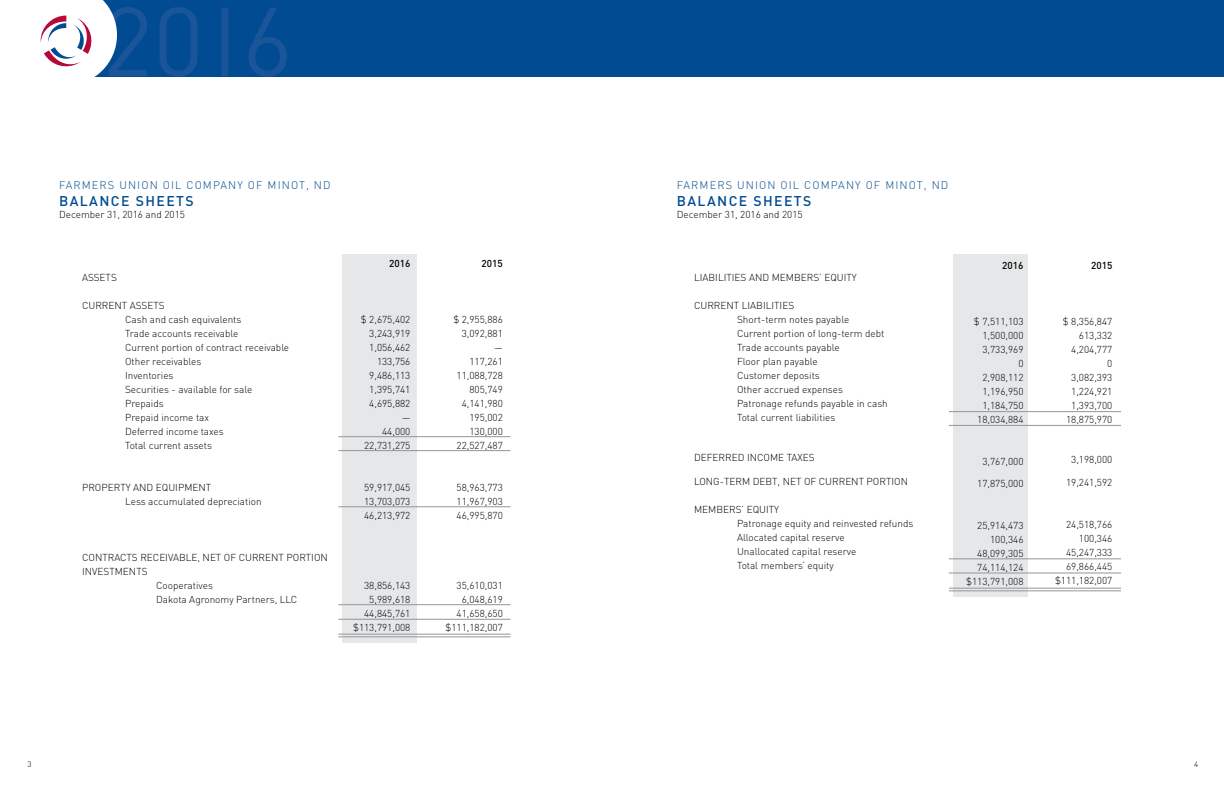
<style>
.page{position:relative;width:1224px;height:792px;background:#fff}
.page>*{position:absolute;margin:0;border:0;box-sizing:border-box;transform-origin:0 0}
.t1{font:500 14px "DIN";letter-spacing:.1em;color:#004b91}
.t2{font:300 11px "DIN";letter-spacing:.1em;color:#004b91}
.t3{font:300 10px/14px "DIN";color:#000;text-align:right}
.t4{font:500 10px "DIN";color:#000}
.t5{font:300 8px "DIN";color:#000}
</style>
<div class="page">
<div style="left:953px;top:254px;width:75px;height:343px;background:#e6e7e8"></div>
<div style="left:342px;top:254px;width:75px;height:388px;background:#e6e7e8"></div>
<hr style="left:338px;top:436px;width:172px;height:1px;background:#939598">
<hr style="left:338px;top:450px;width:172px;height:1px;background:#939598">
<hr style="left:338px;top:507px;width:172px;height:1px;background:#939598">
<hr style="left:338px;top:604px;width:172px;height:1px;background:#939598">
<hr style="left:338px;top:619px;width:172px;height:1px;background:#939598">
<hr style="left:338px;top:634px;width:172px;height:1px;background:#939598">
<hr style="left:949px;top:588px;width:172px;height:1px;background:#939598">
<hr style="left:949px;top:573px;width:172px;height:1px;background:#939598">
<hr style="left:949px;top:559px;width:172px;height:1px;background:#939598">
<hr style="left:949px;top:425px;width:172px;height:1px;background:#939598">
<hr style="left:949px;top:411px;width:172px;height:1px;background:#939598">
<hr style="left:338px;top:637px;width:172px;height:1px;background:#939598">
<hr style="left:949px;top:591px;width:172px;height:1px;background:#939598">
<div style="left:85px;top:0;width:1139px;height:77px;background:#004b91"></div>
<svg style="left:40px;top:0;width:247px;height:77px"></svg>
<p class="t2" style="left:59px;top:178px;width:273px">FARMERS UNION OIL COMPANY OF MINOT, ND</p>
<h1 class="t1" style="left:59px;top:192px;width:136px">BALANCE SHEETS</h1>
<p class="t3" style="left:59px;top:207px;width:127px">December 31, 2016 and 2015</p>
<p class="t3" style="left:82px;top:270px;width:36px">ASSETS</p>
<p class="t3" style="left:125px;top:298px;width:166px;text-align:left;text-indent:-43px">CURRENT ASSETS<br>Cash and cash equivalents<br>Trade accounts receivable<br>Current portion of contract receivable<br>Other receivables<br>Inventories<br>Securities - available for sale<br>Prepaids<br>Prepaid income tax<br>Deferred income taxes<br>Total current assets</p>
<p class="t3" style="left:125px;top:480px;width:138px;text-align:left;text-indent:-43px">PROPERTY AND EQUIPMENT<br>Less accumulated depreciation</p>
<p class="t3" style="left:82px;top:550px;width:247px">CONTRACTS RECEIVABLE, NET OF CURRENT PORTION</p>
<p class="t3" style="left:82px;top:564px;width:67px">INVESTMENTS</p>
<p class="t3" style="left:156px;top:578px;width:58px">Cooperatives</p>
<p class="t3" style="left:156px;top:592px;width:143px">Dakota Agronomy Partners, LLC</p>
<p class="t4" style="left:389px;top:257px;width:23px">2016</p>
<p class="t3" style="left:361px;top:312px;width:51px">$ 2,675,402<br>3,243,919<br>1,056,462<br>133,756<br>9,486,113<br>1,395,741<br>4,695,882 —<br>44,000<br>22,731,275</p>
<p class="t3" style="left:364px;top:480px;width:48px;text-align:justify">59,917,045<br>13,703,073<br>46,213,972</p>
<p class="t3" style="left:353px;top:578px;width:59px">38,856,143<br>5,989,618<br>44,845,761 $113,791,008</p>
<p class="t4" style="left:482px;top:257px;width:23px">2015</p>
<p class="t3" style="left:453px;top:312px;width:51px">$ 2,955,886<br>3,092,881 —<br>117,261<br>11,088,728<br>805,749<br>4,141,980<br>195,002<br>130,000<br>22,527,487</p>
<p class="t3" style="left:457px;top:480px;width:48px;text-align:justify">58,963,773<br>11,967,903<br>46,995,870</p>
<p class="t3" style="left:446px;top:578px;width:59px">35,610,031<br>6,048,619<br>41,658,650 $111,182,007</p>
<p class="t2" style="left:677px;top:178px;width:273px">FARMERS UNION OIL COMPANY OF MINOT, ND</p>
<h1 class="t1" style="left:677px;top:192px;width:136px">BALANCE SHEETS</h1>
<p class="t3" style="left:677px;top:207px;width:127px">December 31, 2016 and 2015</p>
<p class="t3" style="left:694px;top:270px;width:164px">LIABILITIES AND MEMBERS’ EQUITY</p>
<p class="t3" style="left:737px;top:298px;width:152px;text-align:left;text-indent:-43px">CURRENT LIABILITIES<br>Short-term notes payable<br>Current portion of long-term debt<br>Trade accounts payable<br>Floor plan payable<br>Customer deposits<br>Other accrued expenses<br>Patronage refunds payable in cash<br>Total current liabilities</p>
<p class="t3" style="left:694px;top:450px;width:122px">DEFERRED INCOME TAXES</p>
<p class="t3" style="left:694px;top:474px;width:216px">LONG-TERM DEBT, NET OF CURRENT PORTION</p>
<p class="t3" style="left:737px;top:502px;width:178px;text-align:left;text-indent:-43px">MEMBERS’ EQUITY<br>Patronage equity and reinvested refunds<br>Allocated capital reserve<br>Unallocated capital reserve<br>Total members’ equity</p>
<p class="t4" style="left:1002px;top:259px;width:23px">2016</p>
<p class="t3" style="left:974px;top:314px;width:51px">$ 7,511,103<br>1,500,000<br>3,733,969<br>0<br>2,908,112<br>1,196,950<br>1,184,750<br>18,034,884</p>
<p class="t3" style="left:982px;top:454px;width:43px">3,767,000</p>
<p class="t3" style="left:977px;top:476px;width:48px">17,875,000</p>
<p class="t3" style="left:966px;top:518px;width:59px">25,914,473<br>100,346<br>48,099,305<br>74,114,124 $113,791,008</p>
<p class="t4" style="left:1091px;top:259px;width:23px">2015</p>
<p class="t3" style="left:1063px;top:314px;width:51px">$ 8,356,847<br>613,332<br>4,204,777<br>0<br>3,082,393<br>1,224,921<br>1,393,700<br>18,875,970</p>
<p class="t3" style="left:1071px;top:452px;width:43px">3,198,000</p>
<p class="t3" style="left:1066px;top:475px;width:48px">19,241,592</p>
<p class="t3" style="left:1055px;top:517px;width:59px">24,518,766<br>100,346<br>45,247,333<br>69,866,445 $111,182,007</p>
<p class="t5" style="left:27px;top:759px;width:6px">3</p>
<p class="t5" style="left:1194px;top:759px;width:6px">4</p>
</div>
